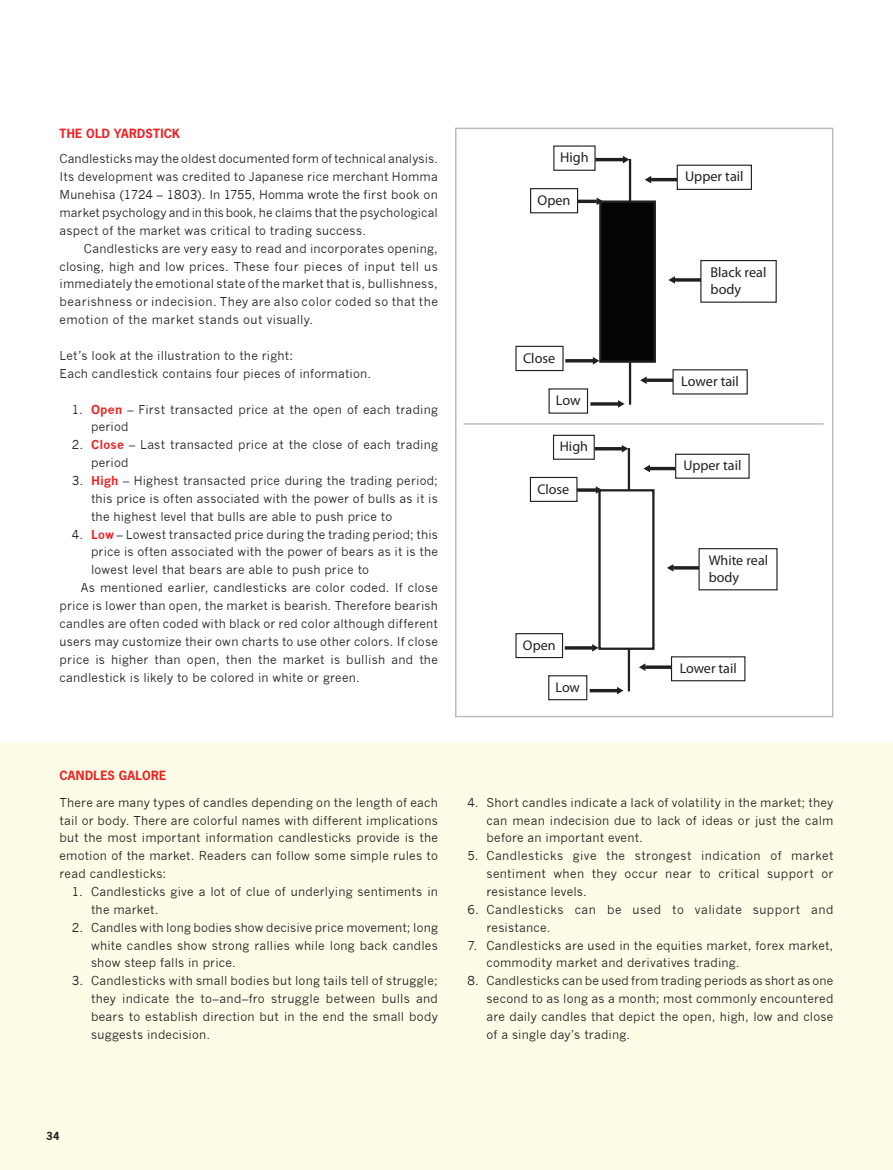
<style>
.page{position:relative;width:893px;height:1170px;background:#fff}
.page>*{position:absolute;margin:0;border:0;box-sizing:border-box;transform-origin:0 0}
.t1{font:14.25px/17.1px "Myriad Pro";color:#231f20}
.t2{font:14.1px/17px "Myriad Pro";color:#231f20}
.PARA_BULLETS_123{font:12px/17.9px "News Gothic";letter-spacing:.02em;color:#231f20;text-align:justify}
.PARA_FIRST{font:12px/17.9px "News Gothic";letter-spacing:.015em;color:#231f20;text-align:justify}
.PARA{font:12px/17.9px "News Gothic";letter-spacing:.025em;color:#231f20;text-align:justify}
.t3{font:700 12px "News Gothic Std";letter-spacing:.02em;color:#ee2123}
.HEADER_GREY{font:700 10.5px "News Gothic Std";color:#231f20}
.s1{font-weight:700;color:#ee2123}
</style>
<div class="page">
<div style="left:0;top:742px;width:893px;height:427px;background:#fdfce7"></div>
<svg style="left:647px;top:378px;width:25px;height:4px"></svg>
<svg style="left:640px;top:376px;width:7px;height:8px"></svg>
<hr style="left:569px;top:200px;width:28px;height:3px;background:#231f20">
<svg style="left:597px;top:198px;width:4px;height:7px"></svg>
<div style="left:600px;top:202px;width:55px;height:159px;background:#040503"></div>
<div style="left:599px;top:200px;width:57px;height:163px;border:2px solid #231f20"></div>
<hr style="left:629px;top:159px;width:2px;height:42px;background:#231f20">
<hr style="left:629px;top:362px;width:2px;height:42px;background:#231f20">
<hr style="left:595px;top:158px;width:28px;height:3px;background:#231f20">
<svg style="left:623px;top:156px;width:6px;height:7px"></svg>
<div style="left:553px;top:145px;width:43px;height:26px;border:1px solid #231f20"></div>
<div style="left:531px;top:189px;width:47px;height:24px;background:#fff"></div>
<div style="left:530px;top:188px;width:48px;height:25px;border:1px solid #231f20"></div>
<div style="left:515px;top:346px;width:49px;height:25px;border:1px solid #231f20"></div>
<hr style="left:651px;top:178px;width:28px;height:3px;background:#231f20">
<svg style="left:645px;top:176px;width:6px;height:7px"></svg>
<div style="left:677px;top:165px;width:75px;height:25px;border:1px solid #231f20"></div>
<div style="left:672px;top:369px;width:76px;height:25px;border:1px solid #231f20"></div>
<hr style="left:675px;top:278px;width:27px;height:3px;background:#231f20">
<svg style="left:668px;top:276px;width:7px;height:8px"></svg>
<div style="left:700px;top:260px;width:77px;height:43px;border:1px solid #231f20"></div>
<hr style="left:565px;top:359px;width:28px;height:3px;background:#231f20">
<svg style="left:593px;top:357px;width:6px;height:7px"></svg>
<hr style="left:590px;top:402px;width:28px;height:3px;background:#231f20">
<svg style="left:618px;top:400px;width:7px;height:7px"></svg>
<hr style="left:645px;top:665px;width:28px;height:3px;background:#231f20">
<svg style="left:639px;top:663px;width:6px;height:8px"></svg>
<hr style="left:568px;top:488px;width:28px;height:3px;background:#231f20">
<svg style="left:596px;top:486px;width:5px;height:7px"></svg>
<div style="left:598px;top:489px;width:56px;height:160px;border:2px solid #231f20"></div>
<hr style="left:628px;top:448px;width:2px;height:42px;background:#231f20">
<hr style="left:628px;top:649px;width:2px;height:42px;background:#231f20">
<hr style="left:594px;top:447px;width:28px;height:3px;background:#231f20">
<svg style="left:622px;top:445px;width:6px;height:7px"></svg>
<div style="left:553px;top:434px;width:42px;height:26px;border:1px solid #231f20"></div>
<div style="left:530px;top:477px;width:47px;height:24px;background:#fff"></div>
<div style="left:530px;top:477px;width:47px;height:25px;border:1px solid #231f20"></div>
<div style="left:515px;top:633px;width:48px;height:25px;border:1px solid #231f20"></div>
<hr style="left:650px;top:467px;width:27px;height:3px;background:#231f20">
<svg style="left:643px;top:465px;width:7px;height:7px"></svg>
<div style="left:548px;top:675px;width:39px;height:25px;border:1px solid #231f20"></div>
<div style="left:675px;top:453px;width:75px;height:25px;border:1px solid #231f20"></div>
<div style="left:671px;top:656px;width:74px;height:25px;border:1px solid #231f20"></div>
<hr style="left:673px;top:566px;width:28px;height:3px;background:#231f20">
<svg style="left:667px;top:564px;width:6px;height:7px"></svg>
<div style="left:699px;top:548px;width:78px;height:41px;background:#fff"></div>
<div style="left:698px;top:548px;width:79px;height:42px;border:1px solid #231f20"></div>
<hr style="left:565px;top:646px;width:27px;height:3px;background:#231f20">
<svg style="left:592px;top:644px;width:7px;height:7px"></svg>
<hr style="left:590px;top:689px;width:27px;height:3px;background:#231f20">
<svg style="left:617px;top:687px;width:6px;height:7px"></svg>
<hr style="left:463px;top:423px;width:361px;height:1px;background:#231f20">
<p class="t3" style="left:60px;top:125px;width:122px">THE OLD YARDSTICK</p>
<p class="PARA_FIRST" style="left:60px;top:150px;width:380px">Candlesticks may the oldest documented form of technical analysis.<br>Its development was credited to Japanese rice merchant Homma Munehisa (1724 – 1803). In 1755, Homma wrote the first book on market psychology and in this book, he claims that the psychological aspect of the market was critical to trading success.</p>
<p class="PARA" style="left:60px;top:239px;width:380px;text-indent:24px">Candlesticks are very easy to read and incorporates opening, closing, high and low prices. These four pieces of input tell us immediately the emotional state of the market that is, bullishness, bearishness or indecision. They are also color coded so that the emotion of the market stands out visually.</p>
<p class="PARA_FIRST" style="left:60px;top:346px;width:235px">Let’s look at the illustration to the right:</p>
<p class="PARA_FIRST" style="left:60px;top:364px;width:313px">Each candlestick contains four pieces of information.</p>
<p class="PARA_BULLETS_123" style="left:91px;top:400px;width:348px;text-indent:-19px">1. <span class="s1">Open</span> – First transacted price at the open of each trading period</p>
<p class="PARA_BULLETS_123" style="left:91px;top:436px;width:348px;text-indent:-19px">2. <span class="s1">Close</span> – Last transacted price at the close of each trading period</p>
<p class="PARA_BULLETS_123" style="left:91px;top:471px;width:348px;text-indent:-19px">3. <span class="s1">High</span> – Highest transacted price during the trading period; this price is often associated with the power of bulls as it is the highest level that bulls are able to push price to</p>
<p class="PARA_BULLETS_123" style="left:91px;top:525px;width:348px;text-indent:-19px">4. <span class="s1">Low</span> – Lowest transacted price during the trading period; this price is often associated with the power of bears as it is the lowest level that bears are able to push price to</p>
<p class="PARA" style="left:60px;top:579px;width:380px;text-indent:21px">As mentioned earlier, candlesticks are color coded. If close price is lower than open, the market is bearish. Therefore bearish candles are often coded with black or red color although different users may customize their own charts to use other colors. If close price is higher than open, then the market is bullish and the candlestick is likely to be colored in white or green.</p>
<p class="t1" style="left:560px;top:149px;width:30px">High</p>
<p class="t1" style="left:538px;top:191px;width:34px">Open</p>
<p class="t1" style="left:523px;top:349px;width:34px">Close</p>
<p class="t1" style="left:556px;top:391px;width:26px">Low</p>
<p class="t2" style="left:560px;top:438px;width:30px">High</p>
<p class="t2" style="left:537px;top:480px;width:33px">Close</p>
<p class="t2" style="left:523px;top:636px;width:34px">Open</p>
<p class="t2" style="left:556px;top:678px;width:26px">Low</p>
<p class="t1" style="left:685px;top:168px;width:60px">Upper tail</p>
<p class="t1" style="left:711px;top:263px;width:57px">Black real body</p>
<p class="t1" style="left:681px;top:372px;width:59px">Lower tail</p>
<p class="t2" style="left:683px;top:457px;width:59px">Upper tail</p>
<p class="t2" style="left:709px;top:551px;width:61px">White real body</p>
<p class="t2" style="left:680px;top:659px;width:59px">Lower tail</p>
<p class="t3" style="left:60px;top:767px;width:108px">CANDLES GALORE</p>
<p class="PARA_FIRST" style="left:60px;top:793px;width:380px">There are many types of candles depending on the length of each tail or body. There are colorful names with different implications but the most important information candlesticks provide is the emotion of the market. Readers can follow some simple rules to read candlesticks:</p>
<p class="PARA_BULLETS_123" style="left:91px;top:882px;width:348px;text-indent:-19px">1. Candlesticks give a lot of clue of underlying sentiments in the market.</p>
<p class="PARA_BULLETS_123" style="left:91px;top:918px;width:348px;text-indent:-19px">2. Candles with long bodies show decisive price movement; long white candles show strong rallies while long back candles show steep falls in price.</p>
<p class="PARA_BULLETS_123" style="left:91px;top:972px;width:348px;text-indent:-19px">3. Candlesticks with small bodies but long tails tell of struggle; they indicate the to–and–fro struggle between bulls and bears to establish direction but in the end the small body suggests indecision.</p>
<p class="PARA_BULLETS_123" style="left:486px;top:793px;width:348px;text-indent:-19px">4. Short candles indicate a lack of volatility in the market; they can mean indecision due to lack of ideas or just the calm before an important event.</p>
<p class="PARA_BULLETS_123" style="left:486px;top:847px;width:348px;text-indent:-19px">5. Candlesticks give the strongest indication of market sentiment when they occur near to critical support or resistance levels.</p>
<p class="PARA_BULLETS_123" style="left:486px;top:900px;width:348px;text-indent:-19px">6. Candlesticks can be used to validate support and resistance.</p>
<p class="PARA_BULLETS_123" style="left:486px;top:936px;width:348px;text-indent:-19px">7. Candlesticks are used in the equities market, forex market, commodity market and derivatives trading.</p>
<p class="PARA_BULLETS_123" style="left:486px;top:972px;width:348px;text-indent:-19px">8. Candlesticks can be used from trading periods as short as one second to as long as a month; most commonly encountered are daily candles that depict the open, high, low and close of a single day’s trading.</p>
<p class="HEADER_GREY" style="left:46px;top:1129px;width:15px">34</p>
</div>
